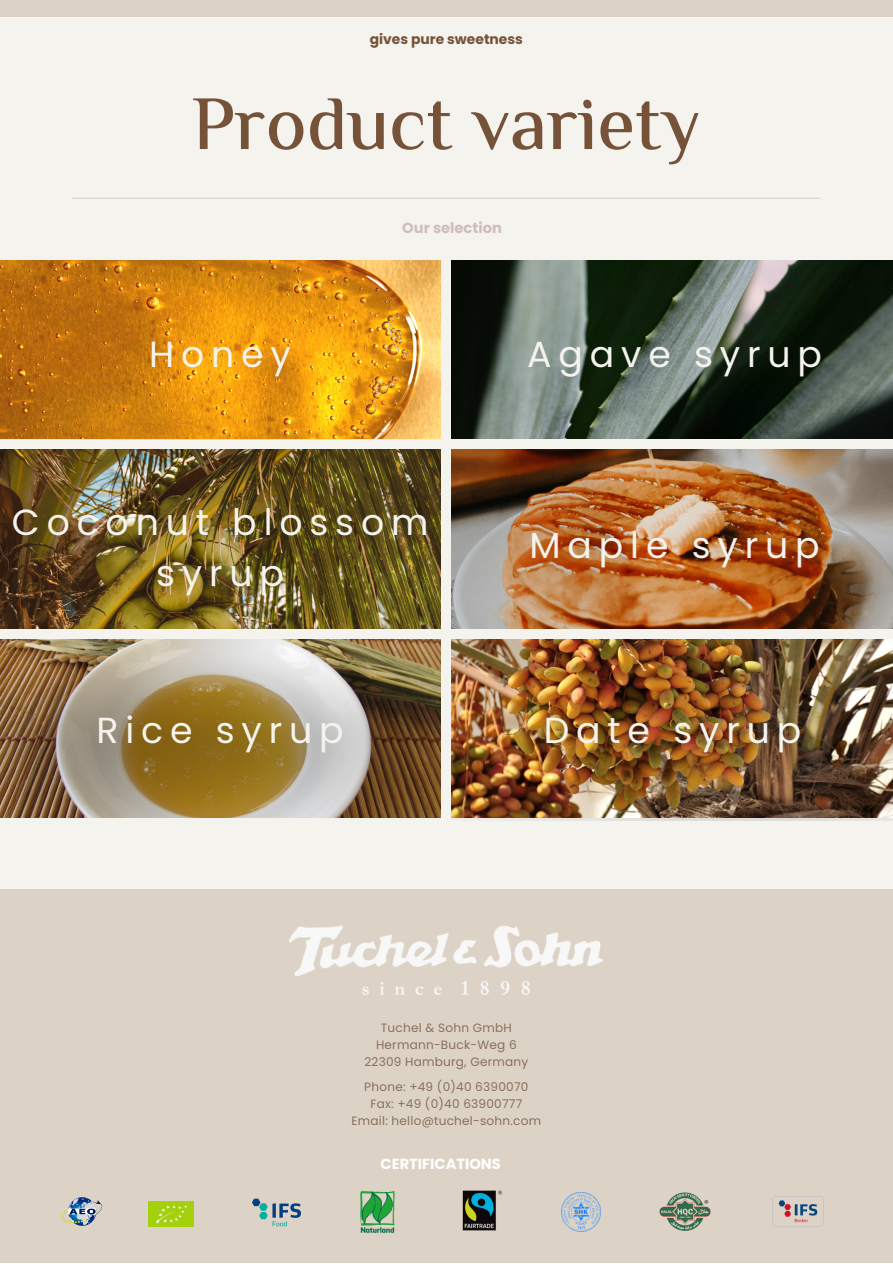
<style>
.page{position:relative;width:893px;height:1264px;background:#fff}
.page>*{position:absolute;margin:0;border:0;box-sizing:border-box;transform-origin:0 0}
.t1{font:500 76.65px "El Messiri";color:#765239}
.t2{font:36.3px/50.6px "Poppins";letter-spacing:.19em;color:#f4f3ee;text-align:center}
.t3{font:700 14.7px "Poppins";color:#fff}
.t4{font:700 14.7px "Poppins";color:#d0bdb9}
.t5{font:700 13.8px "Poppins";color:#765239}
.t6{font:12px "Poppins";letter-spacing:.02em;color:#896f5d}
</style>
<div class="page">
<div style="left:0;top:0;width:892px;height:1262px;background:#f4f3ee"></div>
<div style="left:0;top:889px;width:892px;height:373px;background:#dcd3c6"></div>
<img style="left:452px;top:450px;width:440px;height:178px">
<img style="left:0;top:261px;width:440px;height:177px">
<img style="left:452px;top:261px;width:440px;height:177px">
<img style="left:0;top:450px;width:440px;height:178px">
<img style="left:452px;top:640px;width:440px;height:177px">
<hr style="left:72px;top:198px;width:748px;height:1px;background:#dcd3c6">
<div style="left:0;top:0;width:892px;height:16px;background:#dcd3c6"></div>
<img style="left:61px;top:1197px;width:42px;height:29px">
<img style="left:149px;top:1201px;width:45px;height:25px">
<img style="left:252px;top:1198px;width:49px;height:29px">
<img style="left:772px;top:1196px;width:52px;height:31px">
<img style="left:561px;top:1192px;width:39px;height:39px">
<img style="left:462px;top:1190px;width:41px;height:41px">
<img style="left:659px;top:1192px;width:52px;height:39px">
<img style="left:0;top:641px;width:441px;height:176px">
<img style="left:289px;top:925px;width:314px;height:69px">
<img style="left:360px;top:1191px;width:35px;height:42px">
<p class="t5" style="left:370px;top:30px;width:155px">gives pure sweetness</p>
<p class="t1" style="left:192px;top:78px;width:510px">Product variety</p>
<p class="t4" style="left:402px;top:217px;width:101px">Our selection</p>
<p class="t2" style="left:149px;top:329px;width:143px">Honey</p>
<p class="t2" style="left:527px;top:329px;width:296px">Agave syrup</p>
<p class="t2" style="left:12px;top:497px;width:418px">Coconut blossom syrup</p>
<p class="t2" style="left:529px;top:520px;width:292px">Maple syrup</p>
<p class="t2" style="left:96px;top:704px;width:249px">Rice syrup</p>
<p class="t2" style="left:543px;top:704px;width:259px">Date syrup</p>
<p class="t6" style="left:381px;top:1019px;width:132px">Tuchel &amp; Sohn GmbH</p>
<p class="t6" style="left:376px;top:1036px;width:142px">Hermann-Buck-Weg 6</p>
<p class="t6" style="left:364px;top:1053px;width:165px">22309 Hamburg, Germany</p>
<p class="t6" style="left:364px;top:1078px;width:166px">Phone: +49 (0)40 6390070</p>
<p class="t6" style="left:370px;top:1095px;width:153px">Fax: +49 (0)40 63900777</p>
<p class="t6" style="left:351px;top:1112px;width:191px">Email: hello@tuchel-sohn.com</p>
<p class="t3" style="left:380px;top:1153px;width:122px">CERTIFICATIONS</p>
</div>
